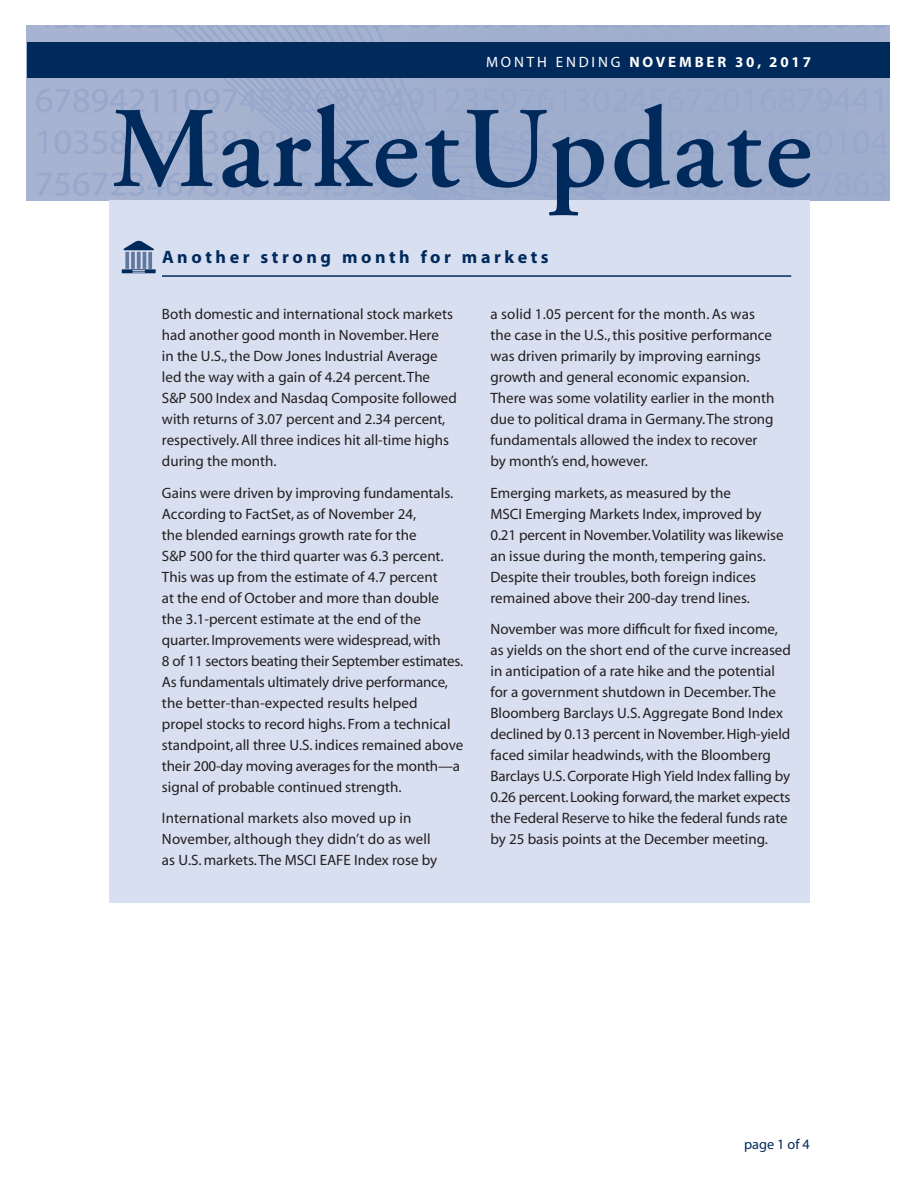
<style>
.page{position:relative;width:918px;height:1188px;background:#fff}
.page>*{position:absolute;margin:0;border:0;box-sizing:border-box;transform-origin:0 0}
.t1{font:600 114.75px "Adobe Garamond";letter-spacing:.03em;color:#00295c}
.t2{font:700 18px "Myriad";letter-spacing:.2em;color:#00295c}
.t3{font:15px/21px "Myriad";color:#231f20}
.t4{font:700 15px "Myriad";letter-spacing:.19em;color:#fff}
.t5{font:14.25px "Myriad";color:#00295c}
.s1{font-weight:400}
</style>
<div class="page">
<img style="left:27px;top:26px;width:863px;height:174px">
<div style="left:109px;top:200px;width:701px;height:703px;background:#d8dff0"></div>
<div style="left:27px;top:43px;width:863px;height:35px;background:#00295c"></div>
<svg style="left:125px;top:252px;width:4px;height:17px"></svg>
<svg style="left:131px;top:252px;width:4px;height:17px"></svg>
<hr style="left:143px;top:252px;width:3px;height:17px;background:#60779f">
<svg style="left:137px;top:252px;width:4px;height:17px"></svg>
<svg style="left:148px;top:252px;width:4px;height:17px"></svg>
<svg style="left:123px;top:241px;width:31px;height:9px"></svg>
<svg style="left:122px;top:269px;width:34px;height:4px"></svg>
<svg style="left:132px;top:270px;width:13px;height:3px"></svg>
<hr style="left:162px;top:275px;width:629px;height:2px;background:#00295c">
<p class="t4" style="left:486px;top:54px;width:326px"><span class="s1">MONTH ENDING</span> NOVEMBER 30, 2017</p>
<h1 class="t1" style="left:111px;top:87px;width:703px">MarketUpdate</h1>
<p class="t2" style="left:162px;top:248px;width:388px">Another strong month for markets</p>
<p class="t3" style="left:162px;top:304px;width:296px">Both domestic and international stock markets had another good month in November. Here<br>in the U.S., the Dow Jones Industrial Average led the way with a gain of 4.24 percent. The S&amp;P 500 Index and Nasdaq Composite followed with returns of 3.07 percent and 2.34 percent, respectively. All three indices hit all-time highs during the month.</p>
<p class="t3" style="left:162px;top:483px;width:303px">Gains were driven by improving fundamentals.<br>According to FactSet, as of November 24,<br>the blended earnings growth rate for the<br>S&amp;P 500 for the third quarter was 6.3 percent.<br>This was up from the estimate of 4.7 percent<br>at the end of October and more than double the 3.1-percent estimate at the end of the quarter. Improvements were widespread, with<br>8 of 11 sectors beating their September estimates.<br>As fundamentals ultimately drive performance, the better-than-expected results helped<br>propel stocks to record highs. From a technical standpoint, all three U.S. indices remained above their 200-day moving averages for the month—a signal of probable continued strength.</p>
<p class="t3" style="left:162px;top:808px;width:277px">International markets also moved up in<br>November, although they didn’t do as well as U.S. markets. The MSCI EAFE Index rose by</p>
<p class="t3" style="left:490px;top:304px;width:285px">a solid 1.05 percent for the month. As was the case in the U.S., this positive performance was driven primarily by improving earnings growth and general economic expansion.<br>There was some volatility earlier in the month due to political drama in Germany. The strong fundamentals allowed the index to recover by month’s end, however.</p>
<p class="t3" style="left:490px;top:483px;width:295px">Emerging markets, as measured by the<br>MSCI Emerging Markets Index, improved by 0.21 percent in November. Volatility was likewise an issue during the month, tempering gains.<br>Despite their troubles, both foreign indices remained above their 200-day trend lines.</p>
<p class="t3" style="left:490px;top:619px;width:302px">November was more difficult for fixed income, as yields on the short end of the curve increased in anticipation of a rate hike and the potential for a government shutdown in December. The Bloomberg Barclays U.S. Aggregate Bond Index declined by 0.13 percent in November. High-yield faced similar headwinds, with the Bloomberg Barclays U.S. Corporate High Yield Index falling by 0.26 percent. Looking forward, the market expects the Federal Reserve to hike the federal funds rate by 25 basis points at the December meeting.</p>
<p class="t5" style="left:744px;top:1137px;width:67px">page 1 of 4</p>
</div>
